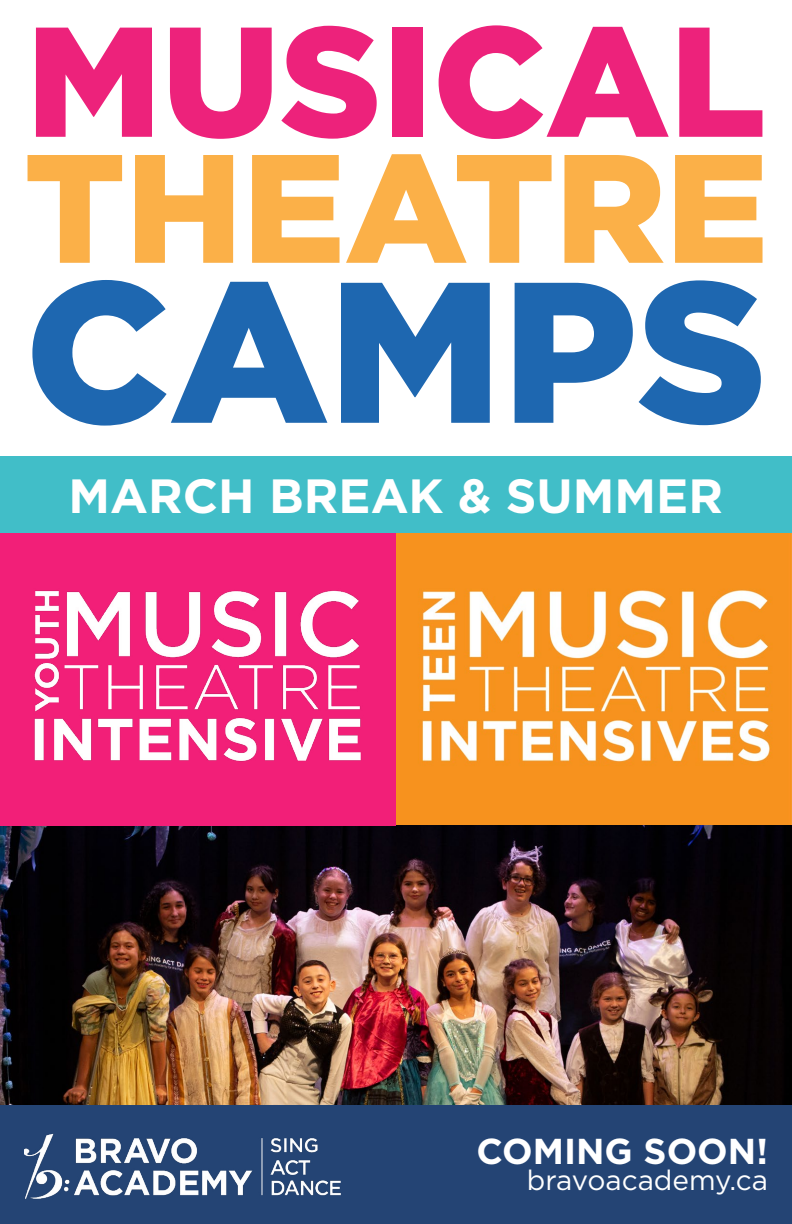
<style>
.page{position:relative;width:792px;height:1224px;background:#fff}
.page>*{position:absolute;margin:0;border:0;box-sizing:border-box;transform-origin:0 0}
.t1{font:900 200px "Gotham";color:#1e67b0}
.t2{font:900 156px "Gotham";color:#ed227b}
.t3{font:900 154px "Gotham";color:#fbb048}
.t4{font:700 48px "Gotham";color:#fff}
.t5{font:700 36px "Gotham";color:#fff}
.t6{font:28px "Gotham";color:#fff}
</style>
<div class="page">
<img style="left:396px;top:533px;width:396px;height:293px">
<img style="left:0;top:826px;width:792px;height:280px">
<div style="left:0;top:533px;width:396px;height:293px;background:#f21f78"></div>
<img style="left:34px;top:590px;width:327px;height:172px">
<div style="left:0;top:1106px;width:792px;height:118px;background:#244474"></div>
<img style="left:24px;top:1134px;width:317px;height:65px">
<div style="left:0;top:457px;width:792px;height:76px;background:#41bec8"></div>
<h2 class="t2" style="left:26px;top:-26px;width:741px">MUSICAL</h2>
<h3 class="t3" style="left:24px;top:102px;width:746px">THEATRE</h3>
<h1 class="t1" style="left:25px;top:214px;width:744px">CAMPS</h1>
<p class="t4" style="left:69px;top:464px;width:656px">MARCH BREAK &amp; SUMMER</p>
<p class="t5" style="left:476px;top:1127px;width:293px">COMING SOON!</p>
<p class="t6" style="left:527px;top:1162px;width:243px">bravoacademy.ca</p>
</div>
